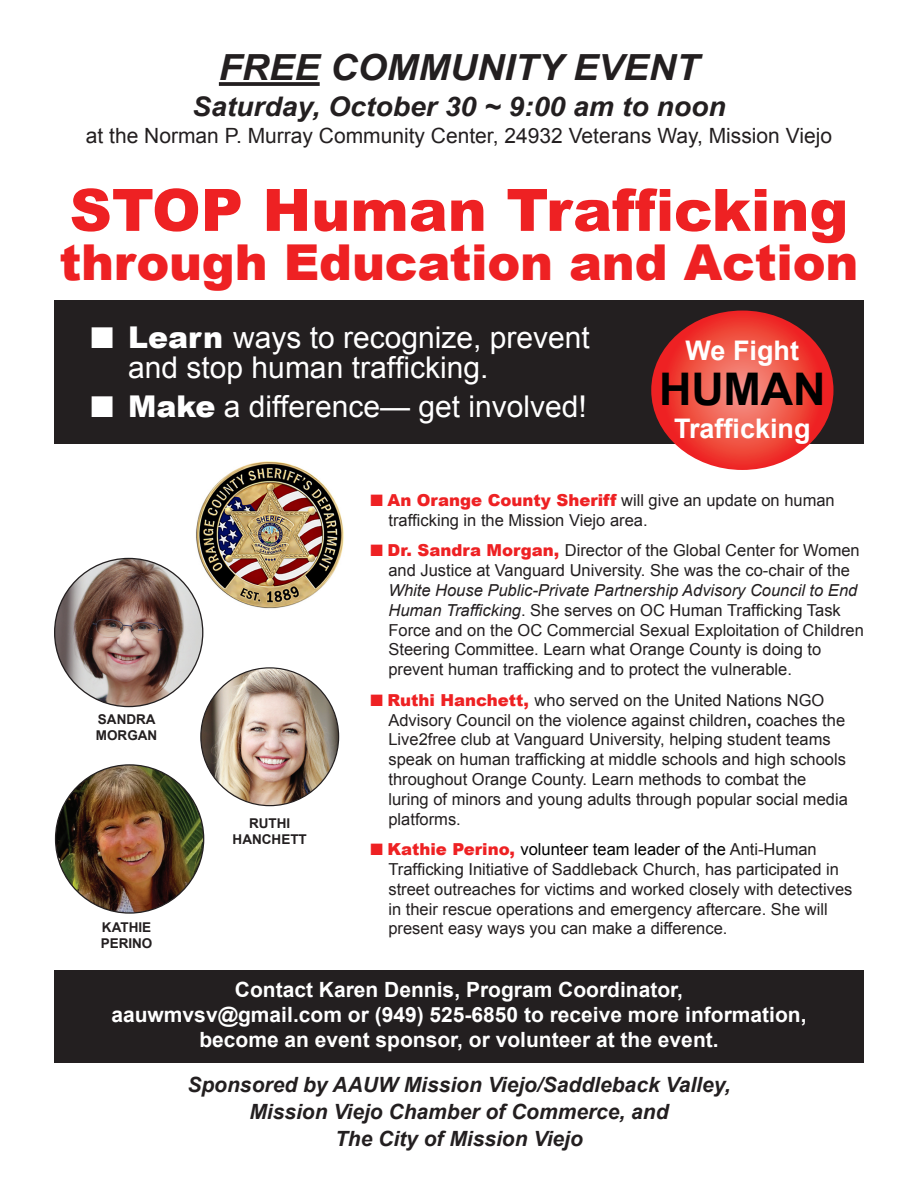
<style>
.page{position:relative;width:918px;height:1188px;background:#fff}
.page>*{position:absolute;margin:0;border:0;box-sizing:border-box;transform-origin:0 0}
.t1{font:900 58.5px "Arial";color:#ee2123}
.t2{font:900 49.5px "Arial";letter-spacing:-.005em;color:#ee2123}
.t3{font:700 45px "Arial";letter-spacing:-.005em;color:#000}
.t4{font:italic 700 36px "Arial";color:#231f20;scale:1.05 1}
.t5{font:30px/30px "Arial";color:#fff}
.t6{font:italic 700 27px "Arial";color:#231f20;scale:1.05 1}
.t7{font:700 27px "Arial";color:#fff}
.centered{font:700 21px "Arial";color:#fff}
.centered-2{font:italic 700 21px/27px "Arial";color:#231f20;text-align:center}
.t8{font:21px "Arial";color:#231f20}
.No_Spacing{font:16.5px/19.8px "Arial";color:#231f20}
.bod_bullets{font:16.5px/19.8px "Arial";color:#231f20}
.names{font:700 13.5px/15.9px "Arial";color:#231f20;text-align:center}
.s1{font-weight:900}
.s2{color:#ee2123}
.s3{font-weight:900;color:#ee2123}
.s4{font-style:italic}
.s5{font-weight:700}
.s6{color:#000}
</style>
<div class="page">
<img style="left:193px;top:461px;width:151px;height:150px">
<div style="left:54px;top:971px;width:810px;height:92px;background:#231f20"></div>
<svg style="left:219px;top:82px;width:101px;height:4px"></svg>
<div style="left:54px;top:300px;width:810px;height:144px;background:#231f20"></div>
<svg style="left:651px;top:311px;width:182px;height:159px"></svg>
<img style="left:55px;top:558px;width:148px;height:149px;border-radius:74px">
<img style="left:56px;top:765px;width:148px;height:148px;border-radius:74px">
<img style="left:201px;top:668px;width:138px;height:138px;border-radius:69px">
<p class="t4" style="left:219px;top:44px;width:459px">FREE COMMUNITY EVENT</p>
<p class="t6" style="left:192px;top:89px;width:510px">Saturday, October 30 ~ 9:00 am to noon</p>
<p class="t8" style="left:86px;top:122px;width:748px">at the Norman P. Murray Community Center, 24932 Veterans Way, Mission Viejo</p>
<p class="t1" style="left:70px;top:168px;width:780px">STOP Human Trafficking</p>
<p class="t2" style="left:59px;top:227px;width:801px">through Education and Action</p>
<p class="t5" style="left:128px;top:323px;width:463px;text-indent:-38px">■ <span class="s1">Learn</span> ways to recognize, prevent and stop human trafficking.</p>
<p class="t5" style="left:91px;top:392px;width:498px">■ <span class="s1">Make</span> a difference— get involved!</p>
<p class="t7" style="left:686px;top:333px;width:115px">We Fight</p>
<p class="t3" style="left:659px;top:359px;width:168px">HUMAN</p>
<p class="t7" style="left:674px;top:410px;width:138px">Trafficking</p>
<p class="names" style="left:96px;top:712px;width:63px;text-align:left">SANDRA<br>MORGAN</p>
<p class="names" style="left:233px;top:816px;width:76px">RUTHI<br>HANCHETT</p>
<p class="bod_bullets" style="left:388px;top:491px;width:448px;text-indent:-18px"><span class="s2">■</span> <span class="s3">An Orange County Sheriff</span> will give an update on human trafficking in the Mission Viejo area.</p>
<p class="bod_bullets" style="left:388px;top:541px;width:477px;text-indent:-18px"><span class="s2">■</span> <span class="s3">Dr. Sandra Morgan,</span> Director of the Global Center for Women and Justice at Vanguard University. She was the co-chair of the <span class="s4">White House Public-Private Partnership Advisory Council to End Human Trafficking</span>. She serves on OC Human Trafficking Task Force and on the OC Commercial Sexual Exploitation of Children Steering Committee. Learn what Orange County is doing to prevent human trafficking and to protect the vulnerable.</p>
<p class="No_Spacing" style="left:388px;top:690px;width:461px;text-indent:-18px"><span class="s2">■</span> <span class="s3">Ruthi Hanchett,</span> who served on the United Nations NGO Advisory Council on the violence against children<span class="s5">,</span> coaches the Live2free club at Vanguard University, helping student teams speak on human trafficking at middle schools and high schools throughout Orange County. Learn methods to combat the luring of minors and young adults through popular social media platforms.</p>
<p class="No_Spacing" style="left:388px;top:840px;width:465px;text-indent:-18px"><span class="s2">■</span> <span class="s3">Kathie Perino,</span> <span class="s6">volunteer team leader of the</span> Anti-Human Trafficking Initiative of Saddleback Church, has participated in street outreaches for victims and worked closely with detectives in their rescue operations and emergency aftercare. She will</p>
<p class="names" style="left:102px;top:919px;width:51px">KATHIE</p>
<p class="No_Spacing" style="left:388px;top:919px;width:341px">present easy ways you can make a difference.</p>
<p class="names" style="left:101px;top:935px;width:53px">PERINO</p>
<p class="centered" style="left:235px;top:976px;width:450px">Contact Karen Dennis, Program Coordinator,</p>
<p class="centered" style="left:111px;top:1001px;width:697px">aauwmvsv@gmail.com or (949) 525-6850 to receive more information,</p>
<p class="centered" style="left:199px;top:1026px;width:521px">become an event sponsor, or volunteer at the event.</p>
<p class="centered-2" style="left:187px;top:1072px;width:545px">Sponsored by AAUW Mission Viejo/Saddleback Valley,<br>Mission Viejo Chamber of Commerce, and</p>
<p class="centered-2" style="left:335px;top:1126px;width:249px">The City of Mission Viejo</p>
</div>
